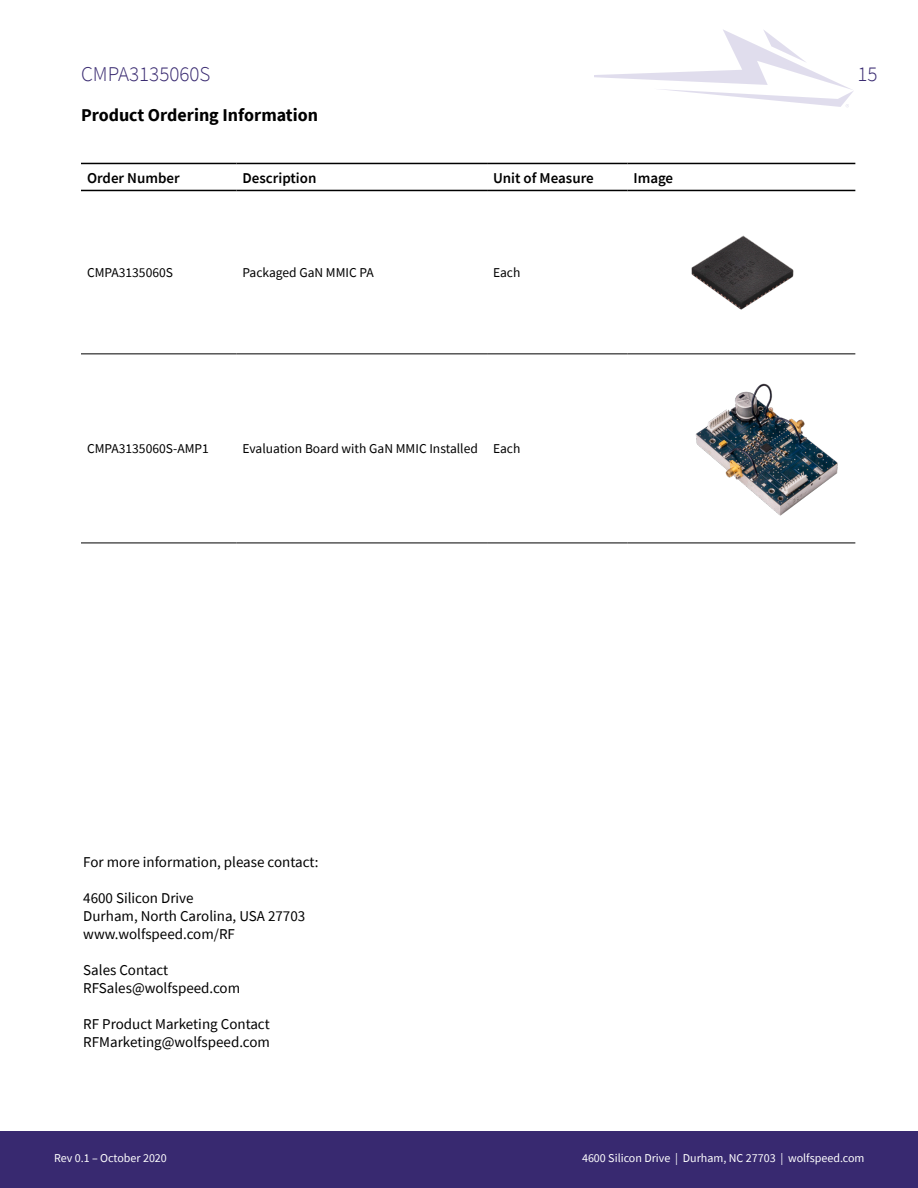
<style>
.page{position:relative;width:918px;height:1188px;background:#fff}
.page>*{position:absolute;margin:0;border:0;box-sizing:border-box;transform-origin:0 0}
.t1{font:300 21px "Source Sans Pro";color:#382970}
.t2{font:700 18px "Source Sans Pro";color:#000}
.t3{font:15px/18px "Source Sans Pro";color:#000}
.t4{font:600 15px "Source Sans Pro";color:#000}
.t5{font:13.5px "Source Sans Pro";color:#000}
.t6{font:12px "Source Sans Pro";color:#fff}
</style>
<div class="page">
<svg style="left:594px;top:29px;width:259px;height:78px"></svg>
<div style="left:0;top:1131px;width:918px;height:57px;background:#382970"></div>
<hr style="left:81px;top:353px;width:156px;height:1px;background:#000">
<hr style="left:237px;top:353px;width:250px;height:1px;background:#000">
<hr style="left:487px;top:353px;width:140px;height:1px;background:#000">
<hr style="left:627px;top:353px;width:228px;height:1px;background:#000">
<hr style="left:81px;top:543px;width:156px;height:1px;background:#000">
<hr style="left:237px;top:543px;width:250px;height:1px;background:#000">
<hr style="left:487px;top:543px;width:140px;height:1px;background:#000">
<hr style="left:627px;top:543px;width:228px;height:1px;background:#000">
<hr style="left:81px;top:163px;width:156px;height:1px;background:#000">
<hr style="left:237px;top:163px;width:250px;height:1px;background:#000">
<hr style="left:487px;top:163px;width:140px;height:1px;background:#000">
<hr style="left:627px;top:163px;width:228px;height:1px;background:#000">
<hr style="left:81px;top:190px;width:156px;height:1px;background:#000">
<hr style="left:237px;top:190px;width:250px;height:1px;background:#000">
<hr style="left:487px;top:190px;width:140px;height:1px;background:#000">
<hr style="left:627px;top:190px;width:228px;height:1px;background:#000">
<img style="left:627px;top:191px;width:228px;height:119px">
<img style="left:695px;top:383px;width:143px;height:133px">
<h1 class="t1" style="left:81px;top:61px;width:131px">CMPA3135060S</h1>
<h1 class="t1" style="left:857px;top:61px;width:22px">15</h1>
<p class="t2" style="left:81px;top:103px;width:239px">Product Ordering Information</p>
<p class="t4" style="left:87px;top:168px;width:94px">Order Number</p>
<p class="t4" style="left:243px;top:168px;width:76px">Description</p>
<p class="t4" style="left:493px;top:168px;width:102px">Unit of Measure</p>
<p class="t4" style="left:633px;top:168px;width:41px">Image</p>
<p class="t5" style="left:87px;top:264px;width:88px">CMPA3135060S</p>
<p class="t5" style="left:243px;top:264px;width:133px">Packaged GaN MMIC PA</p>
<p class="t5" style="left:493px;top:264px;width:29px">Each</p>
<p class="t5" style="left:87px;top:440px;width:123px">CMPA3135060S-AMP1</p>
<p class="t5" style="left:243px;top:440px;width:279px">Evaluation Board with GaN MMIC Installed Each</p>
<p class="t3" style="left:83px;top:853px;width:237px">For more information, please contact:</p>
<p class="t3" style="left:83px;top:889px;width:224px">4600 Silicon Drive<br>Durham, North Carolina, USA 27703 www.wolfspeed.com/RF</p>
<p class="t3" style="left:83px;top:961px;width:158px">Sales Contact<br>RFSales@wolfspeed.com</p>
<p class="t3" style="left:83px;top:1015px;width:188px">RF Product Marketing Contact<br>RFMarketing@wolfspeed.com</p>
<p class="t6" style="left:54px;top:1150px;width:114px">Rev 0.1 – October 2020</p>
<p class="t6" style="left:582px;top:1150px;width:284px">4600 Silicon Drive | Durham, NC 27703 | wolfspeed.com</p>
</div>
